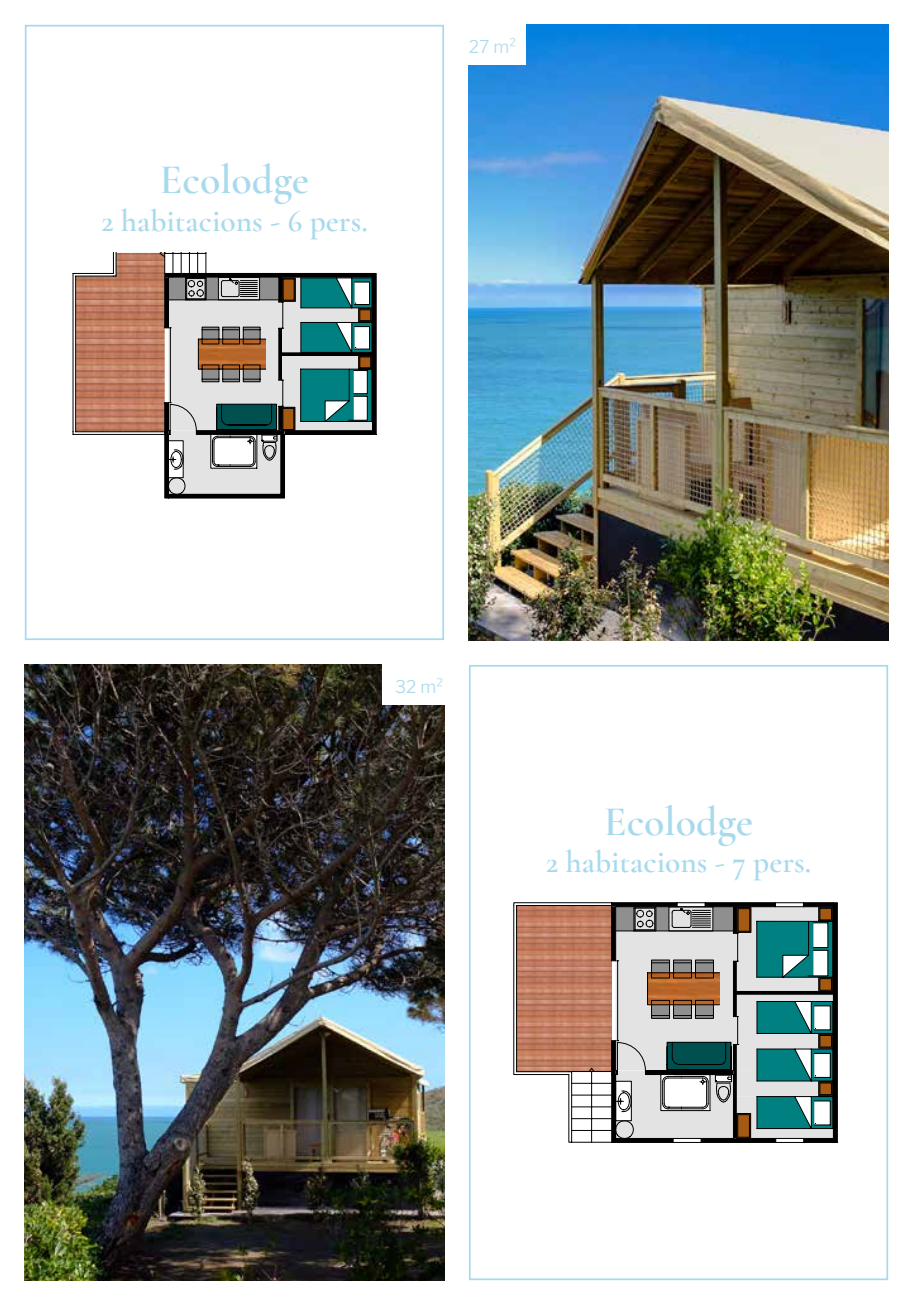
<style>
.page{position:relative;width:913px;height:1305px;background:#fff}
.page>*{position:absolute;margin:0;border:0;box-sizing:border-box;transform-origin:0 0}
.t1{font:600 42px "Cormorant Garamond";color:#a8daed}
.t2{font:600 31.5px "Cormorant Garamond";color:#a8daed}
.t3{font:300 17.5px "Libre Franklin";color:#a8daed}
</style>
<div class="page">
<img style="left:25px;top:665px;width:419px;height:615px">
<img style="left:469px;top:25px;width:419px;height:615px">
<div style="left:469px;top:665px;width:419px;height:615px;border:2px solid #a8daed"></div>
<svg style="left:513px;top:902px;width:321px;height:241px;background:#a19f97"></svg>
<div style="left:25px;top:25px;width:419px;height:615px;border:2px solid #a8daed"></div>
<svg style="left:164px;top:273px;width:213px;height:225px"></svg>
<svg style="left:73px;top:253px;width:85px;height:182px;background:#bd826b"></svg>
<svg style="left:158px;top:253px;width:215px;height:242px"></svg>
<div style="left:459px;top:20px;width:67px;height:44px;background:#fff"></div>
<div style="left:382px;top:660px;width:72px;height:44px;background:#fff"></div>
<h1 class="t1" style="left:160px;top:155px;width:151px">Ecolodge</h1>
<p class="t2" style="left:101px;top:202px;width:268px">2 habitacions - 6 pers.</p>
<p class="t3" style="left:469px;top:36px;width:50px">27 m²</p>
<p class="t3" style="left:395px;top:676px;width:50px">32 m²</p>
<h1 class="t1" style="left:604px;top:795px;width:151px">Ecolodge</h1>
<p class="t2" style="left:546px;top:843px;width:267px">2 habitacions - 7 pers.</p>
</div>
